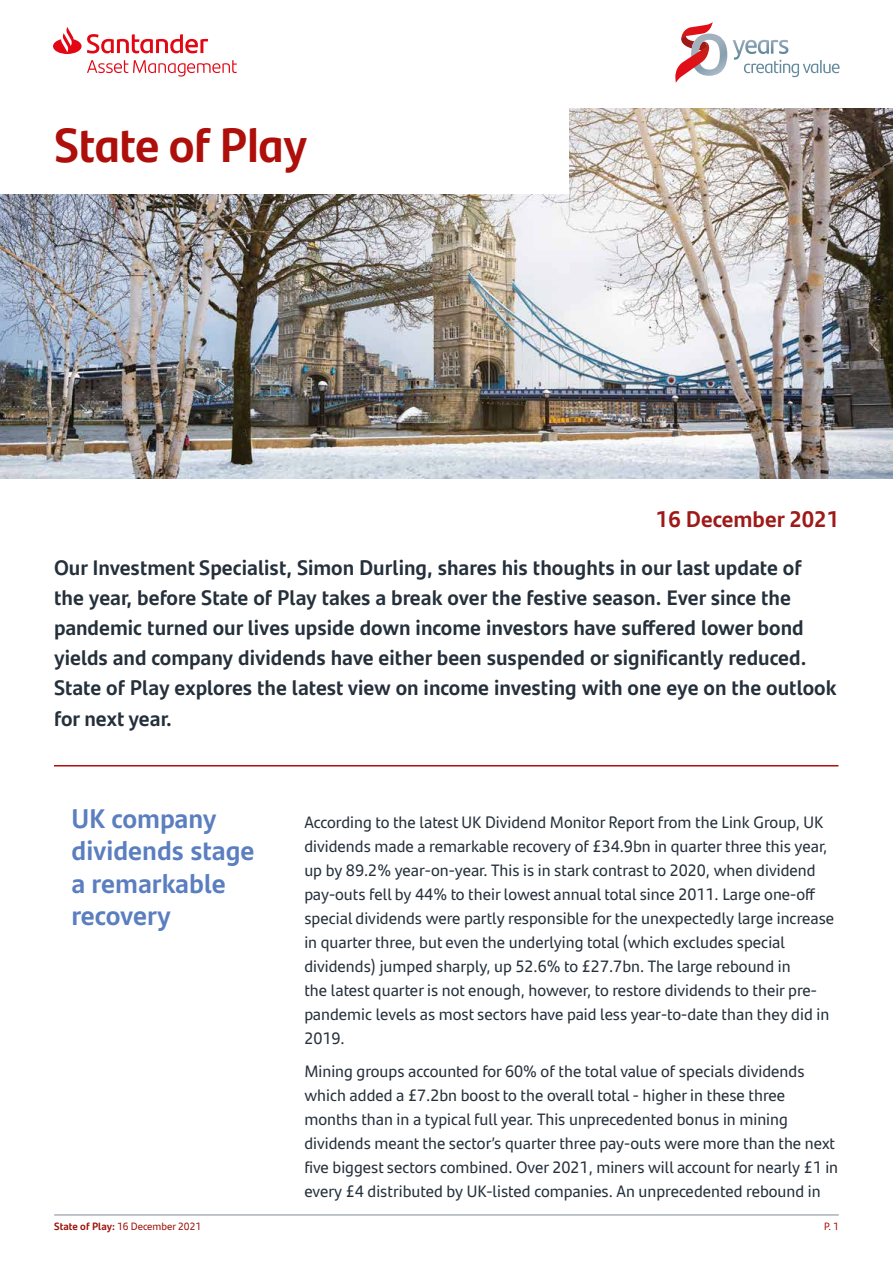
<style>
.page{position:relative;width:893px;height:1263px;background:#fff}
.page>*{position:absolute;margin:0;border:0;box-sizing:border-box;transform-origin:0 0}
.t1{font:700 48px "Santander Headline";color:#ae0f0a}
.t2{font:700 27px/32.4px "Santander Text";color:#5a7ebf}
.t3{font:700 22.5px "Santander Text";color:#9d1a18}
.t4{font:700 21px/30px "Santander Text";color:#25303b}
.t5{font:16.5px/24px "Santander Text";color:#25303b}
.t6{font:10.5px "Santander Text";color:#9c1006}
.t7{font:10.5px "Santander Headline";color:#ae0f0a}
.s1{font-weight:700}
</style>
<div class="page">
<hr style="left:54px;top:1215px;width:785px;height:1px;background:#808b94">
<img style="left:0;top:108px;width:893px;height:370px">
<div style="left:0;top:100px;width:569px;height:94px;background:#fff"></div>
<svg style="left:53px;top:27px;width:184px;height:50px"></svg>
<svg style="left:675px;top:22px;width:52px;height:61px"></svg>
<svg style="left:733px;top:40px;width:106px;height:37px"></svg>
<hr style="left:54px;top:765px;width:784px;height:1px;background:#ae0f0a">
<h1 class="t1" style="left:55px;top:108px;width:254px">State of Play</h1>
<h3 class="t3" style="left:656px;top:502px;width:185px">16 December 2021</h3>
<p class="t4" style="left:54px;top:552px;width:784px">Our Investment Specialist, Simon Durling, shares his thoughts in our last update of the year, before State of Play takes a break over the festive season. Ever since the pandemic turned our lives upside down income investors have suffered lower bond yields and company dividends have either been suspended or significantly reduced.<br>State of Play explores the latest view on income investing with one eye on the outlook for next year.</p>
<h2 class="t2" style="left:71px;top:800px;width:185px">UK company dividends stage a remarkable recovery</h2>
<p class="t5" style="left:304px;top:809px;width:531px">According to the latest UK Dividend Monitor Report from the Link Group, UK dividends made a remarkable recovery of £34.9bn in quarter three this year, up by 89.2% year-on-year. This is in stark contrast to 2020, when dividend pay-outs fell by 44% to their lowest annual total since 2011. Large one-off special dividends were partly responsible for the unexpectedly large increase in quarter three, but even the underlying total (which excludes special dividends) jumped sharply, up 52.6% to £27.7bn. The large rebound in<br>the latest quarter is not enough, however, to restore dividends to their pre&shy;pandemic levels as most sectors have paid less year-to-date than they did in 2019.</p>
<p class="t5" style="left:304px;top:1058px;width:535px">Mining groups accounted for 60% of the total value of specials dividends which added a £7.2bn boost to the overall total - higher in these three months than in a typical full year. This unprecedented bonus in mining dividends meant the sector’s quarter three pay-outs were more than the next five biggest sectors combined. Over 2021, miners will account for nearly £1 in every £4 distributed by UK-listed companies. An unprecedented rebound in</p>
<p class="t6" style="left:54px;top:1218px;width:149px"><span class="s1">State of Play:</span> 16 December 2021</p>
<p class="t7" style="left:824px;top:1218px;width:16px">P. 1</p>
</div>
